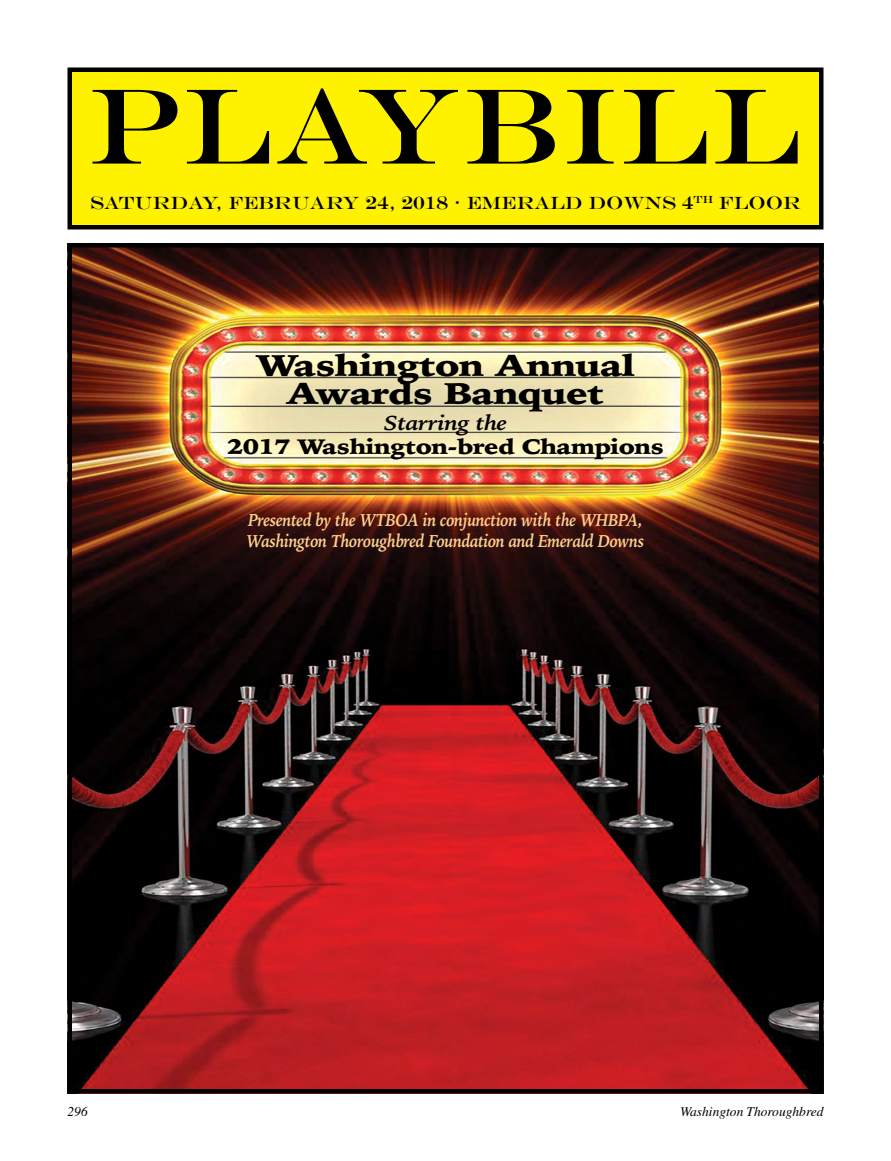
<style>
.page{position:relative;width:891px;height:1161px;background:#fff}
.page>*{position:absolute;margin:0;border:0;box-sizing:border-box;transform-origin:0 0}
.t1{font:108px "Engravers";letter-spacing:.025em;color:#000}
.t2{font:900 30px/28.5px "Iowan Old Style BT";letter-spacing:-.025em;color:#000;text-align:center;scale:1.25 1}
.t3{font:900 21px "Iowan Old Style BT";letter-spacing:-.025em;color:#000;scale:1.18 1}
.t4{font:italic 700 21px "Iowan Old Style BT";letter-spacing:-.025em;color:#000;scale:1.18 1}
.t5{font:italic 700 18px/21px "Iowan Old Style BT";letter-spacing:-.025em;color:#fecf8d;scale:.9 1}
.t6{font:18px "Engravers";color:#000}
.t7{font:italic 13.5px "Times";color:#000}
</style>
<div class="page">
<img style="left:73px;top:248px;width:746px;height:841px">
<div style="left:68px;top:243px;width:756px;height:851px;border:4px solid #000"></div>
<div style="left:70px;top:70px;width:751px;height:157px;background:#fff200"></div>
<div style="left:68px;top:68px;width:756px;height:162px;border:4px solid #000"></div>
<h1 class="t1" style="left:90px;top:62px;width:713px">PLAYBILL</h1>
<p class="t6" style="left:90px;top:192px;width:712px">SATURDAY, FEBRUARY 24, 2018 • EMERALD DOWNS 4<sup>TH</sup> FLOOR</p>
<h2 class="t2" style="left:256px;top:351px;width:305px">Washington Annual<br>Awards Banquet</h2>
<p class="t4" style="left:384px;top:410px;width:106px">Starring the</p>
<p class="t3" style="left:227px;top:433px;width:372px">2017 Washington-bred Champions</p>
<p class="t5" style="left:247px;top:509px;width:443px">Presented by the WTBOA in conjunction with the WHBPA,<br>Washington Thoroughbred Foundation and Emerald Downs</p>
<p class="t7" style="left:68px;top:1104px;width:22px">296</p>
<p class="t7" style="left:680px;top:1104px;width:145px">Washington Thoroughbred</p>
</div>
